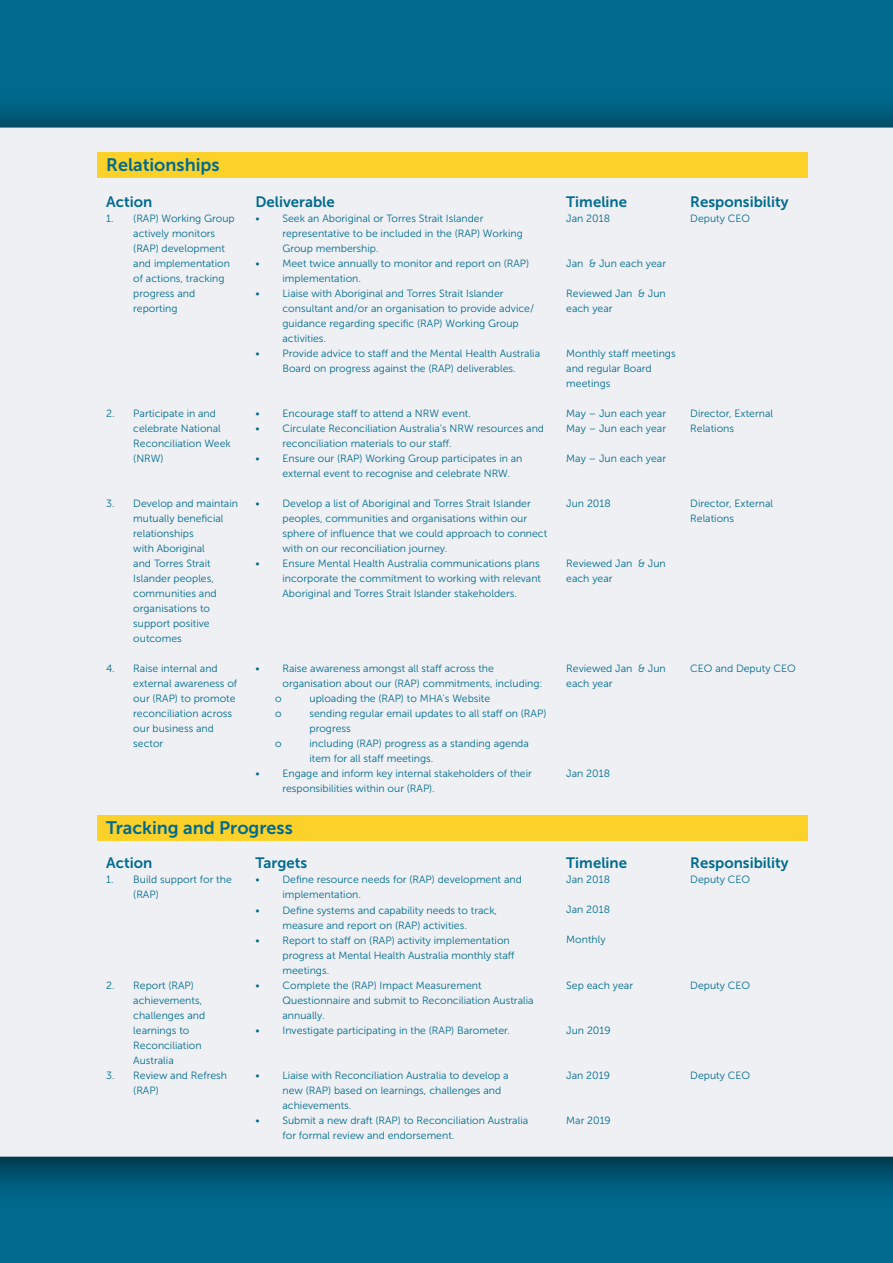
<style>
.page{position:relative;width:893px;height:1263px;background:#006b8f}
.page>*{position:absolute;margin:0;border:0;box-sizing:border-box;transform-origin:0 0}
.t1{font:18px "Museo Sans 700";color:#006b8f}
.t2{font:15px "Museo Sans 700";color:#006b8f}
.t3{font:10.5px/15px "Museo Sans 300";color:#006b8f}
</style>
<div class="page">
<div style="left:0;top:86px;width:893px;height:1124px;background:#000;opacity:.75"></div>
<div style="left:0;top:122px;width:893px;height:1040px;background:#eef0f4"></div>
<div style="left:98px;top:815px;width:710px;height:26px;background:#fcd12a"></div>
<div style="left:98px;top:153px;width:710px;height:25px;background:#fcd12a"></div>
<h1 class="t1" style="left:106px;top:155px;width:115px">Relationships</h1>
<h2 class="t2" style="left:106px;top:194px;width:47px">Action</h2>
<p class="t3" style="left:133px;top:211px;width:103px;text-indent:-27px">1. (RAP) Working Group actively monitors (RAP) development and implementation of actions, tracking progress and reporting</p>
<p class="t3" style="left:133px;top:406px;width:99px;text-indent:-27px">2. Participate in and celebrate National<br>Reconciliation Week (NRW)</p>
<p class="t3" style="left:133px;top:496px;width:106px;text-indent:-27px">3. Develop and maintain mutually beneficial relationships<br>with Aboriginal<br>and Torres Strait<br>Islander peoples, communities and organisations to support positive outcomes</p>
<p class="t3" style="left:133px;top:661px;width:105px;text-indent:-27px">4. Raise internal and external awareness of our (RAP) to promote reconciliation across our business and sector</p>
<h2 class="t2" style="left:255px;top:194px;width:81px">Deliverable</h2>
<p class="t3" style="left:282px;top:211px;width:242px;text-indent:-27px">• Seek an Aboriginal or Torres Strait Islander representative to be included in the (RAP) Working<br>Group membership.</p>
<p class="t3" style="left:282px;top:256px;width:248px;text-indent:-27px">• Meet twice annually to monitor and report on (RAP) implementation.</p>
<p class="t3" style="left:282px;top:286px;width:253px;text-indent:-27px">• Liaise with Aboriginal and Torres Strait Islander consultant and/or an organisation to provide advice/ guidance regarding specific (RAP) Working Group activities.</p>
<p class="t3" style="left:255px;top:346px;width:286px;text-align:center">• Provide advice to staff and the Mental Health Australia<br>Board on progress against the (RAP) deliverables.</p>
<p class="t3" style="left:255px;top:406px;width:217px">• Encourage staff to attend a NRW event.</p>
<p class="t3" style="left:282px;top:421px;width:263px;text-indent:-27px">• Circulate Reconciliation Australia’s NRW resources and reconciliation materials to our staff.</p>
<p class="t3" style="left:282px;top:451px;width:242px;text-indent:-27px">• Ensure our (RAP) Working Group participates in an external event to recognise and celebrate NRW.</p>
<p class="t3" style="left:282px;top:496px;width:266px;text-indent:-27px">• Develop a list of Aboriginal and Torres Strait Islander peoples, communities and organisations within our sphere of influence that we could approach to connect with on our reconciliation journey.</p>
<p class="t3" style="left:282px;top:556px;width:260px;text-indent:-27px">• Ensure Mental Health Australia communications plans incorporate the commitment to working with relevant<br>Aboriginal and Torres Strait Islander stakeholders.</p>
<p class="t3" style="left:255px;top:661px;width:240px">• Raise awareness amongst all staff across the</p>
<p class="t3" style="left:282px;top:676px;width:262px">organisation about our (RAP) commitments, including:</p>
<p class="t3" style="left:275px;top:691px;width:8px">o</p>
<p class="t3" style="left:309px;top:691px;width:182px">uploading the (RAP) to MHA’s Website</p>
<p class="t3" style="left:275px;top:706px;width:8px">o</p>
<p class="t3" style="left:309px;top:706px;width:238px">sending regular email updates to all staff on (RAP) progress</p>
<p class="t3" style="left:275px;top:736px;width:8px">o</p>
<p class="t3" style="left:309px;top:736px;width:221px">including (RAP) progress as a standing agenda item for all staff meetings.</p>
<p class="t3" style="left:282px;top:766px;width:251px;text-indent:-27px">• Engage and inform key internal stakeholders of their responsibilities within our (RAP).</p>
<h1 class="t1" style="left:106px;top:818px;width:188px">Tracking and Progress</h1>
<h2 class="t2" style="left:106px;top:855px;width:47px">Action</h2>
<p class="t3" style="left:133px;top:872px;width:100px;text-indent:-27px">1. Build support for the (RAP)</p>
<p class="t3" style="left:133px;top:977px;width:73px;text-indent:-27px">2. Report (RAP) achievements, challenges and learnings to<br>Reconciliation<br>Australia</p>
<p class="t3" style="left:133px;top:1067px;width:95px;text-indent:-27px">3. Review and Refresh (RAP)</p>
<h2 class="t2" style="left:255px;top:855px;width:53px">Targets</h2>
<p class="t3" style="left:282px;top:872px;width:241px;text-indent:-27px">• Define resource needs for (RAP) development and implementation.</p>
<p class="t3" style="left:255px;top:902px;width:243px;text-align:center">• Define systems and capability needs to track, measure and report on (RAP) activities.</p>
<p class="t3" style="left:282px;top:932px;width:233px;text-indent:-27px">• Report to staff on (RAP) activity implementation progress at Mental Health Australia monthly staff meetings.</p>
<p class="t3" style="left:282px;top:977px;width:253px;text-indent:-27px">• Complete the (RAP) Impact Measurement<br>Questionnaire and submit to Reconciliation Australia annually.</p>
<p class="t3" style="left:255px;top:1022px;width:256px">• Investigate participating in the (RAP) Barometer.</p>
<p class="t3" style="left:282px;top:1067px;width:228px;text-indent:-27px">• Liaise with Reconciliation Australia to develop a new (RAP) based on learnings, challenges and achievements.</p>
<p class="t3" style="left:282px;top:1112px;width:247px;text-indent:-27px">• Submit a new draft (RAP) to Reconciliation Australia for formal review and endorsement.</p>
<h2 class="t2" style="left:566px;top:194px;width:62px">Timeline</h2>
<p class="t3" style="left:566px;top:211px;width:45px">Jan 2018</p>
<p class="t3" style="left:566px;top:256px;width:101px">Jan &amp; Jun each year</p>
<p class="t3" style="left:566px;top:286px;width:101px">Reviewed Jan &amp; Jun each year</p>
<p class="t3" style="left:566px;top:346px;width:111px">Monthly staff meetings and regular Board meetings</p>
<p class="t3" style="left:566px;top:406px;width:101px">May – Jun each year<br>May – Jun each year</p>
<p class="t3" style="left:566px;top:451px;width:101px">May – Jun each year</p>
<p class="t3" style="left:566px;top:496px;width:46px">Jun 2018</p>
<p class="t3" style="left:566px;top:556px;width:101px">Reviewed Jan &amp; Jun each year</p>
<h2 class="t2" style="left:690px;top:194px;width:100px">Responsibility</h2>
<p class="t3" style="left:690px;top:211px;width:61px">Deputy CEO</p>
<p class="t3" style="left:690px;top:406px;width:84px">Director, External<br>Relations</p>
<p class="t3" style="left:690px;top:496px;width:84px">Director, External<br>Relations</p>
<p class="t3" style="left:566px;top:661px;width:101px">Reviewed Jan &amp; Jun each year</p>
<p class="t3" style="left:690px;top:661px;width:107px">CEO and Deputy CEO</p>
<p class="t3" style="left:566px;top:766px;width:45px">Jan 2018</p>
<h2 class="t2" style="left:566px;top:855px;width:62px">Timeline</h2>
<p class="t3" style="left:566px;top:872px;width:45px">Jan 2018</p>
<p class="t3" style="left:566px;top:902px;width:45px">Jan 2018</p>
<p class="t3" style="left:566px;top:932px;width:41px">Monthly</p>
<p class="t3" style="left:566px;top:977px;width:68px">Sep each year</p>
<p class="t3" style="left:566px;top:1022px;width:46px">Jun 2019</p>
<p class="t3" style="left:566px;top:1067px;width:45px">Jan 2019</p>
<p class="t3" style="left:566px;top:1112px;width:46px">Mar 2019</p>
<h2 class="t2" style="left:690px;top:855px;width:100px">Responsibility</h2>
<p class="t3" style="left:690px;top:872px;width:61px">Deputy CEO</p>
<p class="t3" style="left:690px;top:977px;width:61px">Deputy CEO</p>
<p class="t3" style="left:690px;top:1067px;width:61px">Deputy CEO</p>
</div>
